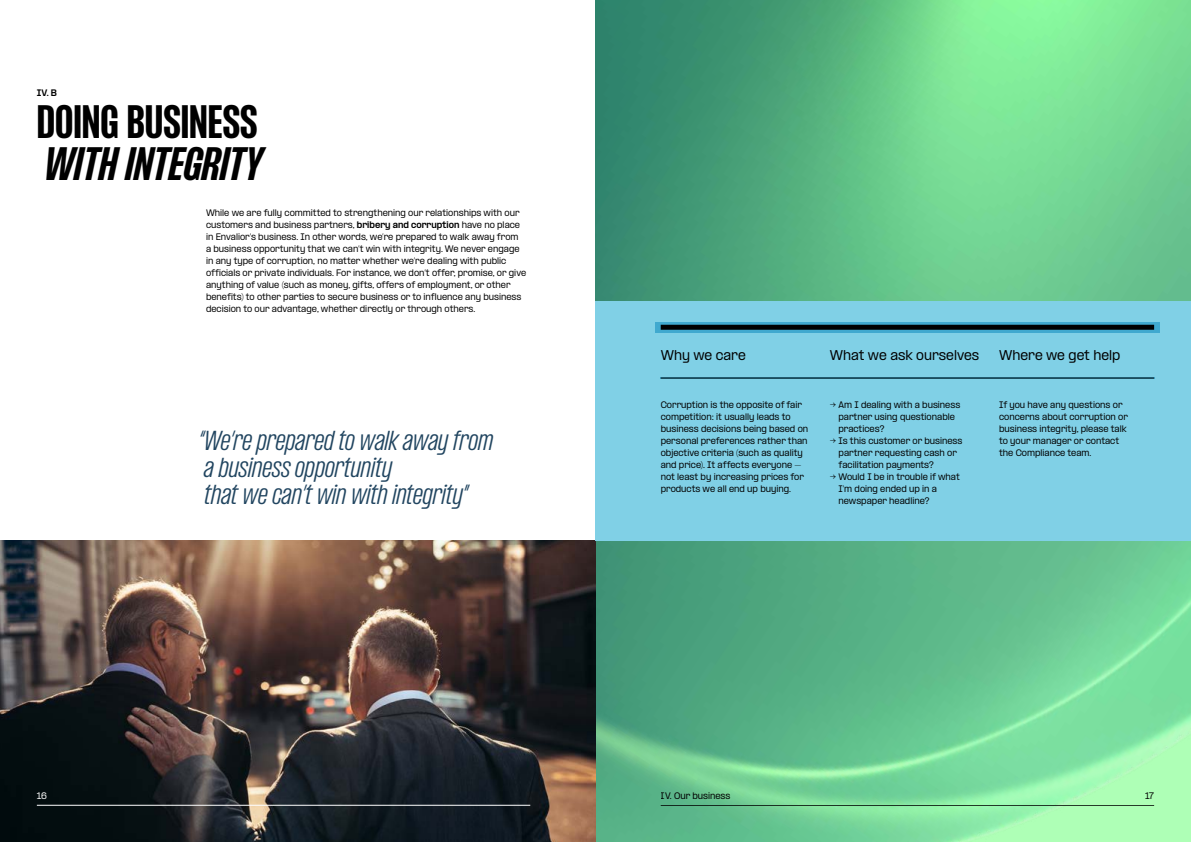
<style>
.page{position:relative;width:1191px;height:842px;background:#fff}
.page>*{position:absolute;margin:0;border:0;box-sizing:border-box;transform-origin:0 0}
.t1{font:700 condensed 41px "PP Formula";color:#000}
.t2{font:italic 700 condensed 41px "PP Formula";color:#000}
.t3{font:italic 300 condensed 24px/27px "PP Formula";color:#214560}
.t4{font:500 12px "PP Formula";color:#000}
.t5{font:500 8px/12px "PP Formula";color:#000}
.t6{font:800 8px "PP Formula";color:#000}
.t7{font:500 8px "PP Formula";color:#fff}
.s1{font-weight:800}
.s2{font-size:10px}
</style>
<div class="page">
<img style="left:595px;top:0;width:596px;height:842px">
<img style="left:0;top:540px;width:595px;height:302px">
<div style="left:595px;top:301px;width:596px;height:239px;background:#80d0e6"></div>
<div style="left:660px;top:325px;width:494px;height:5px;background:#000"></div>
<hr style="left:660px;top:378px;width:494px;height:1px;background:#000">
<hr style="left:37px;top:805px;width:493px;height:1px;background:#fff">
<hr style="left:660px;top:805px;width:494px;height:1px;background:#000">
<p class="t6" style="left:37px;top:87px;width:21px">IV. B</p>
<h1 class="t1" style="left:37px;top:97px;width:222px">DOING BUSINESS</h1>
<h1 class="t2" style="left:45px;top:139px;width:219px">WITH INTEGRITY</h1>
<p class="t5" style="left:206px;top:207px;width:322px">While we are fully committed to strengthening our relationships with our customers and business partners, <span class="s1">bribery and corruption</span> have no place in Envalior’s business. In other words, we’re prepared to walk away from<br>a business opportunity that we can’t win with integrity. We never engage in any type of corruption, no matter whether we’re dealing with public officials or private individuals. For instance, we don’t offer, promise, or give anything of value (such as money, gifts, offers of employment, or other benefits) to other parties to secure business or to influence any business decision to our advantage, whether directly or through others.</p>
<h2 class="t3" style="left:199px;top:427px;width:296px">“We’re prepared to walk away from a business opportunity<br>that we can’t win with integrity”</h2>
<h3 class="t4" style="left:660px;top:348px;width:87px">Why we care</h3>
<p class="t5" style="left:660px;top:399px;width:149px">Corruption is the opposite of fair competition: it usually leads to business decisions being based on personal preferences rather than objective criteria (such as quality and price). It affects everyone – not least by increasing prices for products we all end up buying.</p>
<h3 class="t4" style="left:830px;top:348px;width:151px">What we ask ourselves</h3>
<p class="t5" style="left:838px;top:399px;width:123px;text-indent:-9px"><span class="s2">→</span> Am I dealing with a business partner using questionable practices?</p>
<p class="t5" style="left:838px;top:435px;width:125px;text-indent:-9px"><span class="s2">→</span> Is this customer or business partner requesting cash or facilitation payments?</p>
<p class="t5" style="left:838px;top:471px;width:123px;text-indent:-9px"><span class="s2">→</span> Would I be in trouble if what<br>I’m doing ended up in a newspaper headline?</p>
<h3 class="t4" style="left:999px;top:348px;width:123px">Where we get help</h3>
<p class="t5" style="left:999px;top:399px;width:130px">If you have any questions or concerns about corruption or business integrity, please talk to your manager or contact the Compliance team.</p>
<p class="t7" style="left:37px;top:791px;width:12px">16</p>
<p class="t5" style="left:660px;top:790px;width:71px">IV. Our business</p>
<p class="t5" style="left:1145px;top:790px;width:11px">17</p>
</div>
